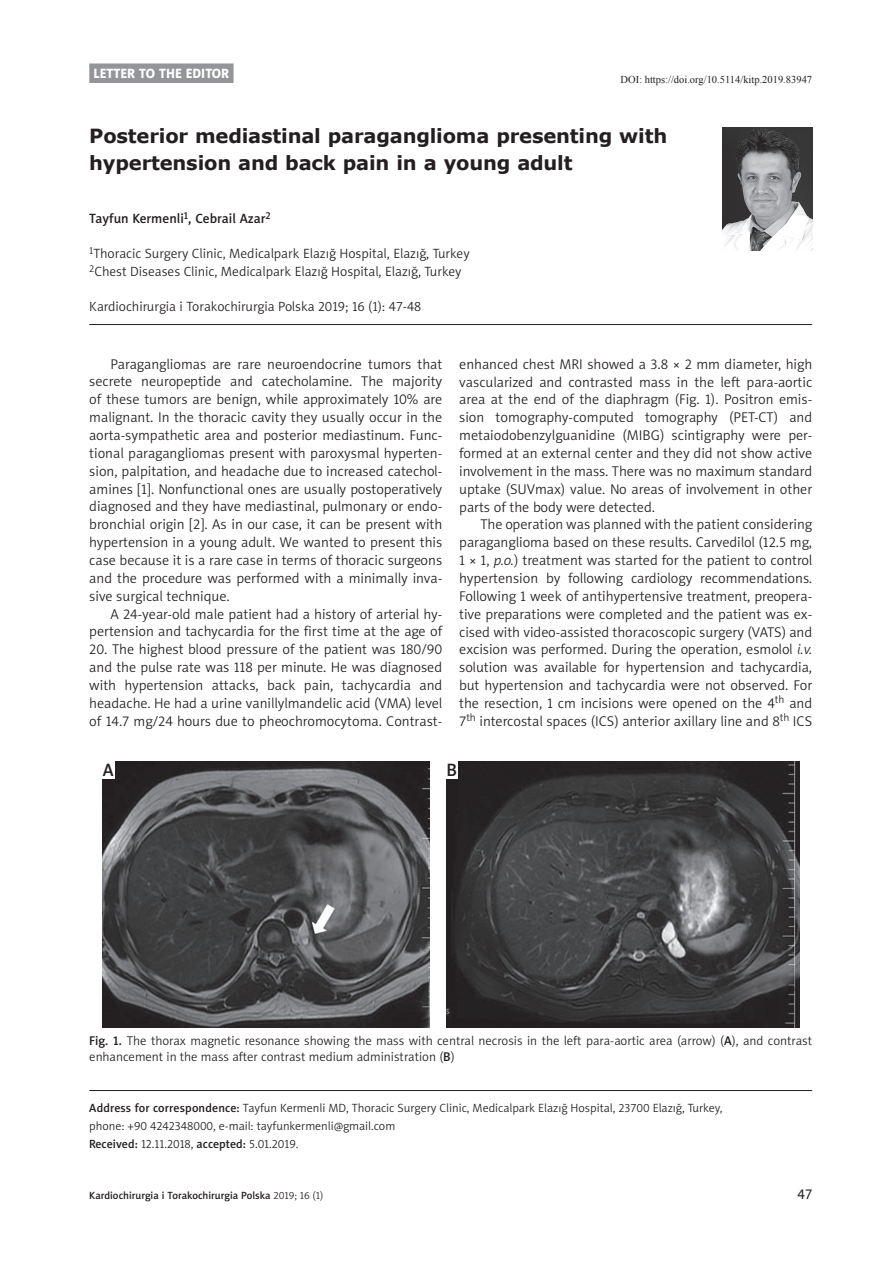
<style>
.page{position:relative;width:893px;height:1263px;background:#fff}
.page>*{position:absolute;margin:0;border:0;box-sizing:border-box;transform-origin:0 0}
.t1{font:700 19.5px/27px "Verdana";letter-spacing:-.01em;color:#231f20}
.t2{font:18px "Naomi Sans EFNTT Medium";color:#231f20}
.t3{font:14.25px/17.9px "Naomi Sans EFNTT Light";color:#231f20;text-align:justify}
.t4{font:14.25px "Naomi Sans EFNTT";color:#231f20}
.t5{font:13.5px/18px "Naomi Sans EFNTT Light";color:#231f20}
.t6{font:13.5px "Naomi Sans EFNTT Medium";color:#231f20}
.t7{font:13.5px "Naomi Sans EFNTT Heavy";color:#fff}
.t8{font:12.75px/16.5px "Naomi Sans EFNTT Light";color:#231f20}
.t9{font:12px/18px "Naomi Sans EFNTT Light";color:#231f20}
.t10{font:10.5px "Naomi Sans EFNTT Medium";color:#231f20}
.t11{font:10.5px "Times New Roman";color:#231f20}
.s1{font-style:italic}
.s2{font-family:"Naomi Sans EFNTT Medium"}
.s3{font-family:"Naomi Sans EFNTT Light"}
</style>
<div class="page">
<img style="left:723px;top:128px;width:89px;height:123px">
<div style="left:89px;top:63px;width:145px;height:20px;background:#939598"></div>
<hr style="left:89px;top:1090px;width:723px;height:1px;background:#231f20">
<img style="left:102px;top:762px;width:327px;height:265px">
<img style="left:446px;top:762px;width:353px;height:265px">
<div style="left:102px;top:761px;width:13px;height:17px;background:#fff"></div>
<div style="left:445px;top:761px;width:13px;height:17px;background:#fff"></div>
<hr style="left:89px;top:324px;width:723px;height:1px;background:#231f20">
<p class="t7" style="left:94px;top:65px;width:137px">LETTER TO THE EDITOR</p>
<p class="t11" style="left:620px;top:72px;width:193px">DOI: https://doi.org/10.5114/kitp.2019.83947</p>
<h1 class="t1" style="left:89px;top:122px;width:579px">Posterior mediastinal paraganglioma presenting with hypertension and back pain in a young adult</h1>
<p class="t6" style="left:89px;top:211px;width:183px">Tayfun Kermenli<sup>1</sup>, Cebrail Azar<sup>2</sup></p>
<p class="t5" style="left:89px;top:245px;width:382px"><sup>1</sup>Thoracic Surgery Clinic, Medicalpark Elazığ Hospital, Elazığ, Turkey<br><sup>2</sup>Chest Diseases Clinic, Medicalpark Elazığ Hospital, Elazığ, Turkey</p>
<p class="t5" style="left:89px;top:298px;width:333px">Kardiochirurgia i Torakochirurgia Polska 2019; 16 (1): 47-48</p>
<p class="t3" style="left:89px;top:355px;width:354px;text-indent:21px">Paragangliomas are rare neuroendocrine tumors that secrete neuropeptide and catecholamine. The majority of these tumors are benign, while approximately 10% are malignant. In the thoracic cavity they usually occur in the aorta-sympathetic area and posterior mediastinum. Func&shy;tional paragangliomas present with paroxysmal hyperten&shy;sion, palpitation, and headache due to increased catechol&shy;amines [1]. Nonfunctional ones are usually postoperatively diagnosed and they have mediastinal, pulmonary or endo&shy;bronchial origin [2]. As in our case, it can be present with hypertension in a young adult. We wanted to present this case because it is a rare case in terms of thoracic surgeons and the procedure was performed with a minimally inva&shy;sive surgical technique.</p>
<p class="t3" style="left:89px;top:605px;width:354px;text-align:right">A 24-year-old male patient had a history of arterial hy&shy;pertension and tachycardia for the first time at the age of</p>
<p class="t3" style="left:89px;top:640px;width:354px">20. The highest blood pressure of the patient was 180/90 and the pulse rate was 118 per minute. He was diagnosed with hypertension attacks, back pain, tachycardia and headache. He had a urine vanillylmandelic acid (VMA) level of 14.7 mg/24 hours due to pheochromocytoma. Contrast-</p>
<p class="t3" style="left:459px;top:355px;width:354px">enhanced chest MRI showed a 3.8 × 2 mm diameter, high vascularized and contrasted mass in the left para-aortic area at the end of the diaphragm (Fig. 1). Positron emis&shy;sion tomography-computed tomography (PET-CT) and metaiodobenzylguanidine (MIBG) scintigraphy were per&shy;formed at an external center and they did not show active involvement in the mass. There was no maximum standard uptake (SUVmax) value. No areas of involvement in other parts of the body were detected.</p>
<p class="t3" style="left:459px;top:516px;width:354px;text-indent:21px">The operation was planned with the patient considering paraganglioma based on these results. Carvedilol (12.5 mg, 1 × 1, <span class="s1">p.o.</span>) treatment was started for the patient to control hypertension by following cardiology recommendations.<br>Following 1 week of antihypertensive treatment, preopera&shy;tive preparations were completed and the patient was ex&shy;cised with video-assisted thoracoscopic surgery (VATS) and excision was performed. During the operation, esmolol <span class="s1">i.v. </span>solution was available for hypertension and tachycardia, but hypertension and tachycardia were not observed. For the resection, 1 cm incisions were opened on the 4<sup>th</sup> and 7<sup>th</sup> intercostal spaces (ICS) anterior axillary line and 8<sup>th</sup> ICS</p>
<p class="t2" style="left:103px;top:759px;width:12px">A</p>
<p class="t2" style="left:447px;top:759px;width:12px">B</p>
<p class="t8" style="left:89px;top:1032px;width:724px"><span class="s2">Fig. 1.</span> The thorax magnetic resonance showing the mass with central necrosis in the left para-aortic area (arrow) (<span class="s2">A</span>), and contrast enhancement in the mass after contrast medium administration (<span class="s2">B</span>)</p>
<p class="t9" style="left:89px;top:1099px;width:635px"><span class="s2">Address for correspondence:</span> Tayfun Kermenli MD, Thoracic Surgery Clinic, Medicalpark Elazığ Hospital, 23700 Elazığ, Turkey, phone: +90 4242348000, e-mail: tayfunkermenli@gmail.com<br><span class="s2">Received:</span> 12.11.2018, <span class="s2">accepted:</span> 5.01.2019.</p>
<p class="t10" style="left:89px;top:1189px;width:235px">Kardiochirurgia i Torakochirurgia Polska <span class="s3">2019; 16 (1)</span></p>
<p class="t4" style="left:797px;top:1185px;width:16px">47</p>
</div>
